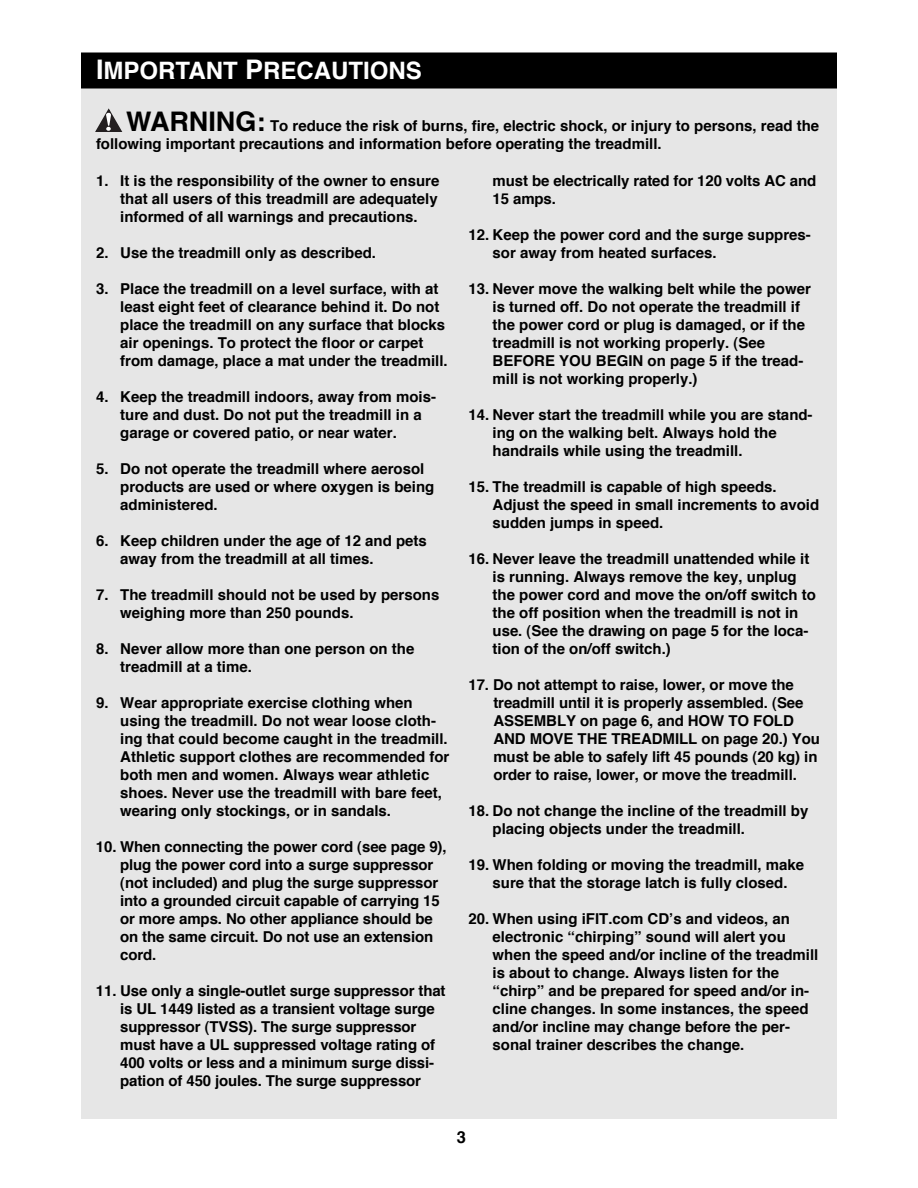
<style>
.page{position:relative;width:918px;height:1188px;background:#fff}
.page>*{position:absolute;margin:0;border:0;box-sizing:border-box;transform-origin:0 0}
.t1{font:700 24px "Helvetica";color:#fff}
.t2{font:700 16.5px "Helvetica";color:#000}
.t3{font:700 15px/18px "Helvetica";color:#000}
.s1{font-size:27px}
.s2{font-style:italic}
</style>
<div class="page">
<div style="left:81px;top:86px;width:756px;height:1033px;background:#e6e6e6"></div>
<svg style="left:95px;top:108px;width:28px;height:24px"></svg>
<div style="left:81px;top:52px;width:756px;height:36px;background:#000"></div>
<h1 class="t1" style="left:96px;top:62px;width:327px"><span class="s1">I</span>MPORTANT <span class="s1">P</span>RECAUTIONS</h1>
<p class="t3" style="left:96px;top:118px;width:725px;text-indent:30px"><span class="s1">WARNING:</span> To reduce the risk of burns, fire, electric shock, or injury to persons, read the following important precautions and information before operating the treadmill.</p>
<p class="t3" style="left:120px;top:174px;width:321px;text-align:justify;text-indent:-24px">1. It is the responsibility of the owner to ensure that all users of this treadmill are adequately informed of all warnings and precautions.</p>
<p class="t3" style="left:96px;top:246px;width:282px">2. Use the treadmill only as described.</p>
<p class="t3" style="left:120px;top:282px;width:329px;text-indent:-24px">3. Place the treadmill on a level surface, with at least eight feet of clearance behind it. Do not place the treadmill on any surface that blocks air openings. To protect the floor or carpet from damage, place a mat under the treadmill.</p>
<p class="t3" style="left:120px;top:390px;width:317px;text-indent:-24px">4. Keep the treadmill indoors, away from mois&shy;ture and dust. Do not put the treadmill in a garage or covered patio, or near water.</p>
<p class="t3" style="left:120px;top:462px;width:316px;text-indent:-24px">5. Do not operate the treadmill where aerosol products are used or where oxygen is being administered.</p>
<p class="t3" style="left:120px;top:534px;width:308px;text-indent:-24px">6. Keep children under the age of 12 and pets away from the treadmill at all times.</p>
<p class="t3" style="left:120px;top:588px;width:321px;text-indent:-24px">7. The treadmill should not be used by persons weighing more than 250 pounds.</p>
<p class="t3" style="left:120px;top:642px;width:296px;text-indent:-24px">8. Never allow more than one person on the treadmill at a time.</p>
<p class="t3" style="left:120px;top:696px;width:331px;text-indent:-24px">9. Wear appropriate exercise clothing when using the treadmill. Do not wear loose cloth&shy;ing that could become caught in the treadmill.<br>Athletic support clothes are recommended for both men and women. <span class="s2">Always wear athletic shoes. Never use the treadmill with bare feet, wearing only stockings, or in sandals.</span></p>
<p class="t3" style="left:120px;top:840px;width:328px;text-indent:-24px">10. When connecting the power cord (see page 9), plug the power cord into a surge suppressor (not included) and plug the surge suppressor into a grounded circuit capable of carrying 15 or more amps. No other appliance should be on the same circuit. Do not use an extension cord.</p>
<p class="t3" style="left:120px;top:984px;width:327px;text-indent:-24px">11. Use only a single-outlet surge suppressor that is UL 1449 listed as a transient voltage surge suppressor (TVSS). The surge suppressor must have a UL suppressed voltage rating of 400 volts or less and a minimum surge dissi&shy;pation of 450 joules. The surge suppressor</p>
<p class="t3" style="left:493px;top:174px;width:325px">must be electrically rated for 120 volts AC and<br>15 amps.</p>
<p class="t3" style="left:493px;top:228px;width:320px;text-indent:-24px">12. Keep the power cord and the surge suppres&shy;sor away from heated surfaces.</p>
<p class="t3" style="left:493px;top:282px;width:320px;text-indent:-24px">13. Never move the walking belt while the power is turned off. Do not operate the treadmill if the power cord or plug is damaged, or if the treadmill is not working properly. (See BEFORE YOU BEGIN on page 5 if the tread&shy;mill is not working properly.)</p>
<p class="t3" style="left:493px;top:408px;width:322px;text-indent:-24px">14. Never start the treadmill while you are stand&shy;ing on the walking belt. Always hold the handrails while using the treadmill.</p>
<p class="t3" style="left:493px;top:480px;width:328px;text-indent:-24px">15. The treadmill is capable of high speeds.<br>Adjust the speed in small increments to avoid sudden jumps in speed.</p>
<p class="t3" style="left:493px;top:552px;width:325px;text-indent:-24px">16. Never leave the treadmill unattended while it is running. Always remove the key, unplug the power cord and move the on/off switch to the off position when the treadmill is not in use. (See the drawing on page 5 for the loca&shy;tion of the on/off switch.)</p>
<p class="t3" style="left:493px;top:678px;width:328px;text-indent:-25px">17. Do not attempt to raise, lower, or move the treadmill until it is properly assembled. (See ASSEMBLY on page 6, and HOW TO FOLD AND MOVE THE TREADMILL on page 20.) You must be able to safely lift 45 pounds (20 kg) in order to raise, lower, or move the treadmill.</p>
<p class="t3" style="left:493px;top:804px;width:317px;text-indent:-24px">18. Do not change the incline of the treadmill by placing objects under the treadmill.</p>
<p class="t3" style="left:468px;top:858px;width:337px;text-align:center">19. When folding or moving the treadmill, make sure that the storage latch is fully closed.</p>
<p class="t3" style="left:493px;top:912px;width:327px;text-indent:-24px">20. When using iFIT.com CD’s and videos, an electronic “chirping” sound will alert you when the speed and/or incline of the treadmill is about to change. Always listen for the “chirp” and be prepared for speed and/or in&shy;cline changes. In some instances, the speed and/or incline may change before the per&shy;sonal trainer describes the change.</p>
<p class="t2" style="left:457px;top:1131px;width:11px">3</p>
</div>
